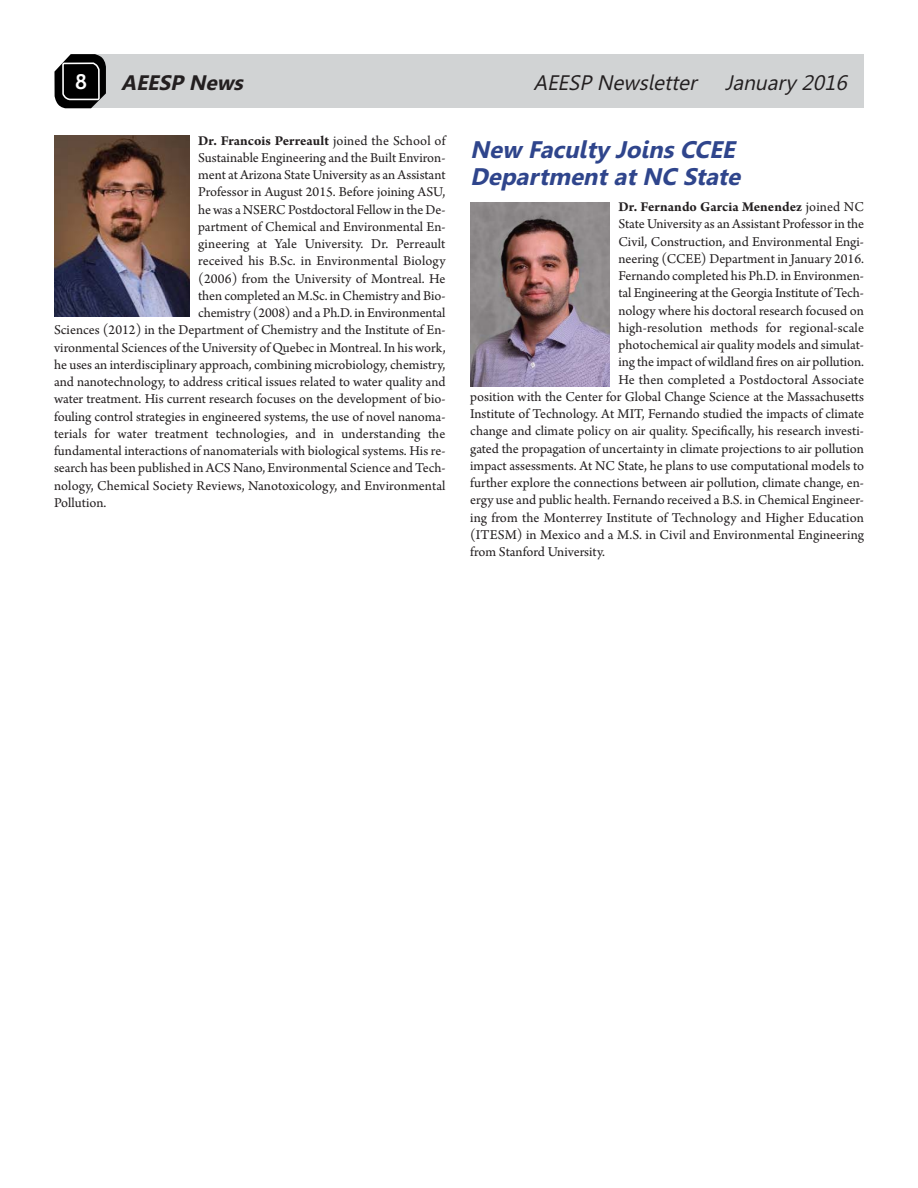
<style>
.page{position:relative;width:918px;height:1188px;background:#fff}
.page>*{position:absolute;margin:0;border:0;box-sizing:border-box;transform-origin:0 0}
.t1{font:italic 700 24px/27px "Leelawadee";color:#2f458c}
.t2{font:italic 21px "Leelawadee";color:#231f20}
.t3{font:italic 700 21px "Leelawadee";color:#231f20}
.t4{font:700 21px "Cabin";color:#fff}
.t5{font:14.25px "Arno Pro";color:#231f20}
.t6{font:700 14.25px "Arno Pro";letter-spacing:.005em;color:#231f20}
.s1{font-weight:400}
</style>
<div class="page">
<div style="left:72px;top:54px;width:792px;height:54px;background:#d1d3d4"></div>
<svg style="left:54px;top:54px;width:52px;height:263px"></svg>
<img style="left:470px;top:202px;width:140px;height:184px">
<img style="left:54px;top:135px;width:135px;height:181px">
<h2 class="t4" style="left:75px;top:70px;width:14px">8</h2>
<h2 class="t3" style="left:121px;top:75px;width:127px">AEESP News</h2>
<h2 class="t2" style="left:533px;top:75px;width:319px">AEESP Newsletter January 2016</h2>
<p class="t6" style="left:198px;top:135px;width:249px">Dr. Francois Perreault <span class="s1">joined the School of</span></p>
<p class="t5" style="left:198px;top:152px;width:249px">Sustainable Engineering and the Built Environ-</p>
<p class="t5" style="left:198px;top:170px;width:249px">ment at Arizona State University as an Assistant</p>
<p class="t5" style="left:198px;top:187px;width:249px">Professor in August 2015. Before joining ASU,</p>
<p class="t5" style="left:198px;top:204px;width:249px">he was a NSERC Postdoctoral Fellow in the De-</p>
<p class="t5" style="left:198px;top:221px;width:249px">partment of Chemical and Environmental En-</p>
<p class="t5" style="left:198px;top:239px;width:249px">gineering at Yale University. Dr. Perreault</p>
<p class="t5" style="left:198px;top:256px;width:249px">received his B.Sc. in Environmental Biology</p>
<p class="t5" style="left:198px;top:273px;width:249px">(2006) from the University of Montreal. He</p>
<p class="t5" style="left:198px;top:290px;width:249px">then completed an M.Sc. in Chemistry and Bio-</p>
<p class="t5" style="left:198px;top:308px;width:249px">chemistry (2008) and a Ph.D. in Environmental</p>
<p class="t5" style="left:54px;top:325px;width:393px">Sciences (2012) in the Department of Chemistry and the Institute of En-</p>
<p class="t5" style="left:54px;top:342px;width:393px">vironmental Sciences of the University of Quebec in Montreal. In his work,</p>
<p class="t5" style="left:54px;top:359px;width:393px">he uses an interdisciplinary approach, combining microbiology, chemistry,</p>
<p class="t5" style="left:54px;top:377px;width:393px">and nanotechnology, to address critical issues related to water quality and</p>
<p class="t5" style="left:54px;top:394px;width:393px">water treatment. His current research focuses on the development of bio-</p>
<p class="t5" style="left:54px;top:411px;width:393px">fouling control strategies in engineered systems, the use of novel nanoma-</p>
<p class="t5" style="left:54px;top:428px;width:393px">terials for water treatment technologies, and in understanding the</p>
<p class="t5" style="left:54px;top:446px;width:393px">fundamental interactions of nanomaterials with biological systems. His re-</p>
<p class="t5" style="left:54px;top:463px;width:393px">search has been published in ACS Nano, Environmental Science and Tech-</p>
<p class="t5" style="left:54px;top:480px;width:393px">nology, Chemical Society Reviews, Nanotoxicology, and Environmental</p>
<p class="t5" style="left:54px;top:497px;width:54px">Pollution.</p>
<h1 class="t1" style="left:470px;top:138px;width:277px">New Faculty Joins CCEE<br>Department at NC State</h1>
<p class="t6" style="left:619px;top:202px;width:247px">Dr. Fernando Garcia Menendez <span class="s1">joined NC</span></p>
<p class="t5" style="left:619px;top:219px;width:247px">State University as an Assistant Professor in the</p>
<p class="t5" style="left:619px;top:236px;width:247px">Civil, Construction, and Environmental Engi-</p>
<p class="t5" style="left:619px;top:253px;width:247px">neering (CCEE) Department in January 2016.</p>
<p class="t5" style="left:619px;top:271px;width:247px">Fernando completed his Ph.D. in Environmen-</p>
<p class="t5" style="left:619px;top:288px;width:247px">tal Engineering at the Georgia Institute of Tech-</p>
<p class="t5" style="left:619px;top:305px;width:247px">nology where his doctoral research focused on</p>
<p class="t5" style="left:619px;top:322px;width:247px">high-resolution methods for regional-scale</p>
<p class="t5" style="left:619px;top:340px;width:247px">photochemical air quality models and simulat-</p>
<p class="t5" style="left:619px;top:357px;width:247px">ing the impact of wildland fires on air pollution.</p>
<p class="t5" style="left:619px;top:374px;width:247px">He then completed a Postdoctoral Associate</p>
<p class="t5" style="left:470px;top:391px;width:395px">position with the Center for Global Change Science at the Massachusetts</p>
<p class="t5" style="left:470px;top:409px;width:395px">Institute of Technology. At MIT, Fernando studied the impacts of climate</p>
<p class="t5" style="left:470px;top:426px;width:395px">change and climate policy on air quality. Specifically, his research investi-</p>
<p class="t5" style="left:470px;top:443px;width:395px">gated the propagation of uncertainty in climate projections to air pollution</p>
<p class="t5" style="left:470px;top:460px;width:395px">impact assessments. At NC State, he plans to use computational models to</p>
<p class="t5" style="left:470px;top:478px;width:395px">further explore the connections between air pollution, climate change, en-</p>
<p class="t5" style="left:470px;top:495px;width:395px">ergy use and public health. Fernando received a B.S. in Chemical Engineer-</p>
<p class="t5" style="left:470px;top:512px;width:395px">ing from the Monterrey Institute of Technology and Higher Education</p>
<p class="t5" style="left:470px;top:529px;width:395px">(ITESM) in Mexico and a M.S. in Civil and Environmental Engineering</p>
<p class="t5" style="left:470px;top:547px;width:136px">from Stanford University.</p>
</div>
